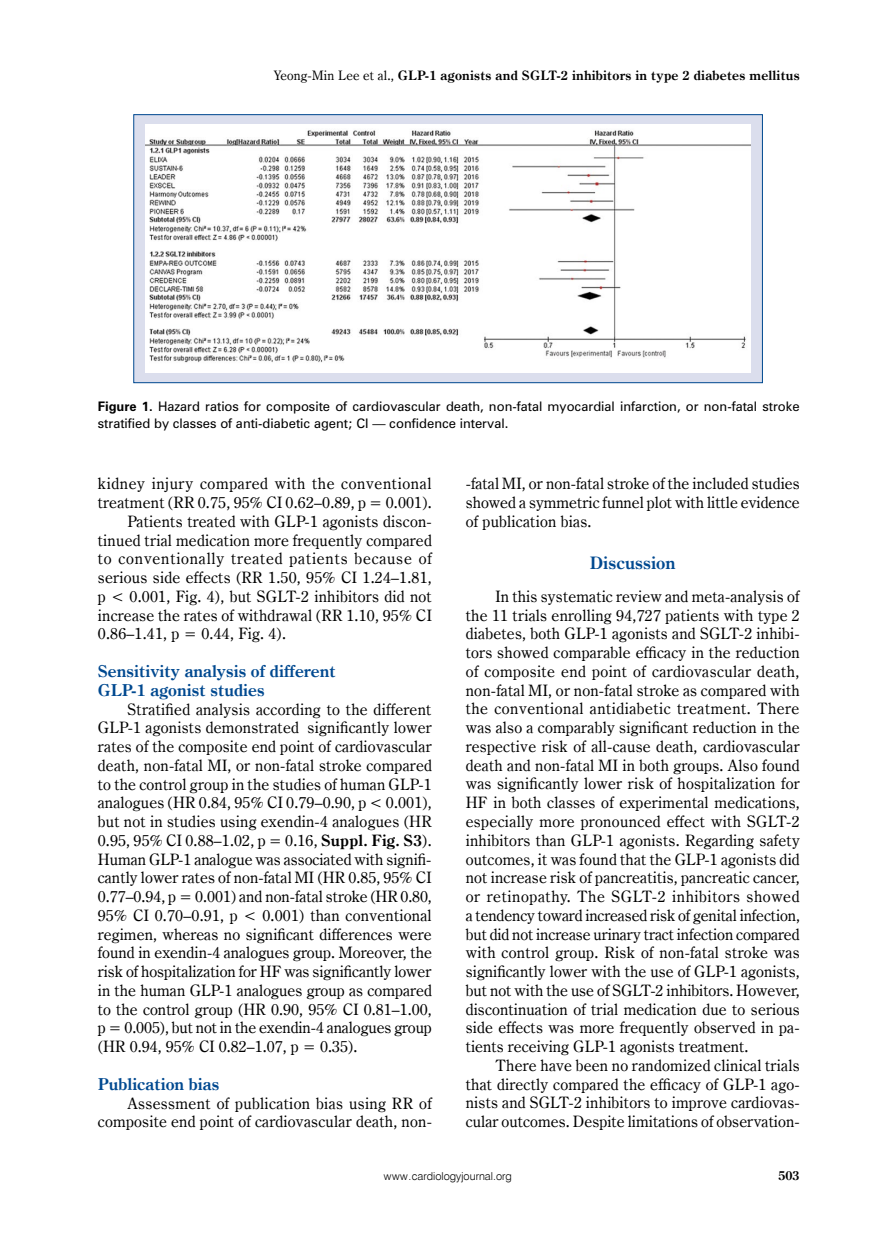
<style>
.page{position:relative;width:872px;height:1234px;background:#fff}
.page>*{position:absolute;margin:0;border:0;box-sizing:border-box;transform-origin:0 0}
.t1{font:700 17.25px "Century Oldst EU";color:#004990}
.t2{font:700 16.5px/18.8px "Century Oldst EU";color:#004990}
.t3{font:15.75px/18.8px "Century Oldst EU";letter-spacing:.015em;color:#000;text-align:justify}
.t4{font:15.75px "Century Oldst EU";letter-spacing:.05em;color:#000}
.t5{font:15.75px "Century Oldst EU";letter-spacing:.035em;color:#000}
.t6{font:700 13.05px "Century Oldst EU";letter-spacing:.015em;color:#000}
.t7{font:700 12.75px "Century Oldst EU";color:#000}
.t8{font:12px/17.2px "Zurich PL";color:#000}
.t9{font:10.95px "Swis 721 Lt EU";color:#000}
.s1{font-weight:400}
.s2{font-weight:700}
</style>
<div class="page">
<div style="left:134px;top:115px;width:628px;height:267px;background:#dbdeed"></div>
<div style="left:133px;top:114px;width:630px;height:269px;border:1px solid #004990"></div>
<img style="left:146px;top:125px;width:604px;height:247px">
<p class="t6" style="left:274px;top:68px;width:527px"><span class="s1">Yeong-Min Lee et al.,</span> GLP-1 agonists and SGLT-2 inhibitors in type 2 diabetes mellitus</p>
<p class="t8" style="left:98px;top:397px;width:703px"><span class="s2">Figure 1.</span> Hazard ratios for composite of cardiovascular death, non-fatal myocardial infarction, or non-fatal stroke stratified by classes of anti-diabetic agent; CI — confidence interval.</p>
<p class="t5" style="left:98px;top:474px;width:335px">kidney injury compared with the conventional</p>
<p class="t3" style="left:98px;top:493px;width:335px">treatment (RR 0.75, 95% CI 0.62–0.89, p = 0.001).</p>
<p class="t3" style="left:128px;top:512px;width:306px">Patients treated with GLP-1 agonists discon-</p>
<p class="t3" style="left:98px;top:531px;width:335px">tinued trial medication more frequently compared</p>
<p class="t4" style="left:98px;top:549px;width:335px">to conventionally treated patients because of</p>
<p class="t3" style="left:98px;top:568px;width:335px">serious side effects (RR 1.50, 95% CI 1.24–1.81,</p>
<p class="t3" style="left:98px;top:587px;width:335px">p &lt; 0.001, Fig. 4), but SGLT-2 inhibitors did not</p>
<p class="t3" style="left:98px;top:606px;width:335px">increase the rates of withdrawal (RR 1.10, 95% CI</p>
<p class="t3" style="left:98px;top:624px;width:190px">0.86–1.41, p = 0.44, Fig. 4).</p>
<p class="t2" style="left:98px;top:662px;width:239px">Sensitivity analysis of different<br>GLP-1 agonist studies</p>
<p class="t3" style="left:98px;top:699px;width:336px;text-indent:30px">Stratified analysis according to the different GLP-1 agonists demonstrated significantly lower rates of the composite end point of cardiovascular death, non-fatal MI, or non-fatal stroke compared to the control group in the studies of human GLP-1 analogues (HR 0.84, 95% CI 0.79–0.90, p &lt; 0.001), but not in studies using exendin-4 analogues (HR 0.95, 95% CI 0.88–1.02, p = 0.16, <span class="s2">Suppl. Fig. S3</span>).<br>Human GLP-1 analogue was associated with signifi&shy;cantly lower rates of non-fatal MI (HR 0.85, 95% CI 0.77–0.94, p = 0.001) and non-fatal stroke (HR 0.80, 95% CI 0.70–0.91, p &lt; 0.001) than conventional regimen, whereas no significant differences were found in exendin-4 analogues group. Moreover, the risk of hospitalization for HF was significantly lower in the human GLP-1 analogues group as compared to the control group (HR 0.90, 95% CI 0.81–1.00, p = 0.005), but not in the exendin-4 analogues group (HR 0.94, 95% CI 0.82–1.07, p = 0.35).</p>
<p class="t2" style="left:98px;top:1074px;width:123px">Publication bias</p>
<p class="t3" style="left:98px;top:1093px;width:335px;text-align:right">Assessment of publication bias using RR of composite end point of cardiovascular death, non-</p>
<p class="t3" style="left:466px;top:474px;width:335px">-fatal MI, or non-fatal stroke of the included studies showed a symmetric funnel plot with little evidence of publication bias.</p>
<p class="t1" style="left:590px;top:551px;width:87px">Discussion</p>
<p class="t3" style="left:466px;top:587px;width:336px;text-indent:30px">In this systematic review and meta-analysis of the 11 trials enrolling 94,727 patients with type 2 diabetes, both GLP-1 agonists and SGLT-2 inhibi&shy;tors showed comparable efficacy in the reduction of composite end point of cardiovascular death, non-fatal MI, or non-fatal stroke as compared with the conventional antidiabetic treatment. There was also a comparably significant reduction in the respective risk of all-cause death, cardiovascular death and non-fatal MI in both groups. Also found was significantly lower risk of hospitalization for HF in both classes of experimental medications, especially more pronounced effect with SGLT-2 inhibitors than GLP-1 agonists. Regarding safety outcomes, it was found that the GLP-1 agonists did not increase risk of pancreatitis, pancreatic cancer, or retinopathy. The SGLT-2 inhibitors showed a tendency toward increased risk of genital infection, but did not increase urinary tract infection compared with control group. Risk of non-fatal stroke was significantly lower with the use of GLP-1 agonists, but not with the use of SGLT-2 inhibitors. However, discontinuation of trial medication due to serious side effects was more frequently observed in pa&shy;tients receiving GLP-1 agonists treatment.</p>
<p class="t3" style="left:466px;top:1055px;width:335px;text-indent:30px">There have been no randomized clinical trials that directly compared the efficacy of GLP-1 ago&shy;nists and SGLT-2 inhibitors to improve cardiovas&shy;cular outcomes. Despite limitations of observation-</p>
<p class="t9" style="left:384px;top:1169px;width:129px">www.cardiologyjournal.org</p>
<p class="t7" style="left:778px;top:1167px;width:23px">503</p>
</div>
